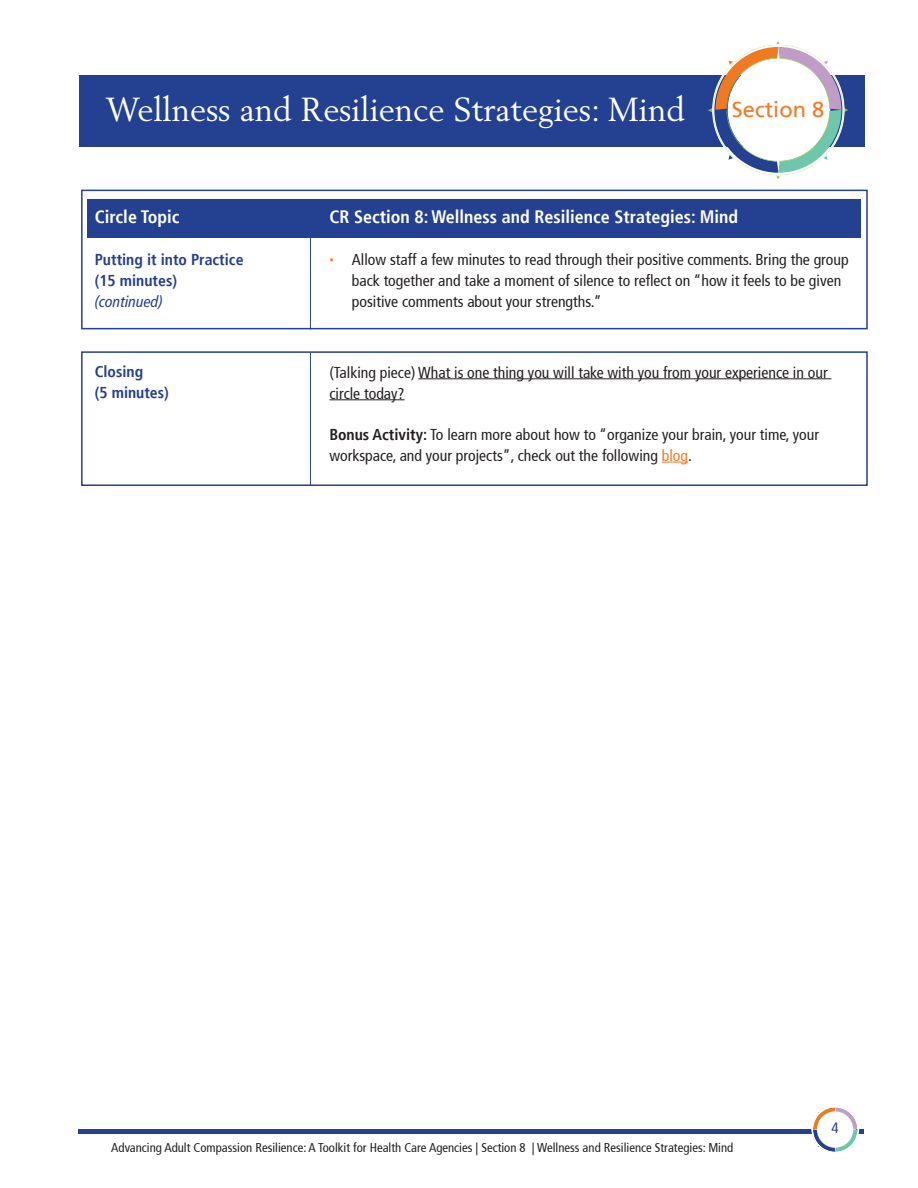
<style>
.page{position:relative;width:918px;height:1188px;background:#fff}
.page>*{position:absolute;margin:0;border:0;box-sizing:border-box;transform-origin:0 0}
.t1{font:33px "Berling";color:#fff}
.t2{font:21.9px "Frutiger";color:#f07a22}
.t3{font:700 condensed 18px "Frutiger";color:#fff}
.t4{font:condensed 15.75px/20.7px "Frutiger";color:#231f20}
.t5{font:700 condensed 15.75px "Frutiger";color:#253f8e}
.t6{font:italic condensed 15.75px "Frutiger LT Pro";color:#253f8e}
.t7{font:condensed 15px "Frutiger";color:#234190}
.t8{font:condensed 12.75px "Frutiger";color:#231f20}
.s1{font-family:"Maurea Jci Lf ML";font-weight:500;font-stretch:normal;color:#f07a22}
.s2{font-weight:700}
.s3{color:#f07a22}
</style>
<div class="page">
<div style="left:88px;top:199px;width:773px;height:39px;background:#234190"></div>
<hr style="left:79px;top:1130px;width:785px;height:4px;background:#234190">
<div style="left:79px;top:75px;width:786px;height:72px;background:#234190"></div>
<svg style="left:708px;top:41px;width:140px;height:138px"></svg>
<svg style="left:810px;top:1107px;width:50px;height:45px"></svg>
<div style="left:81px;top:190px;width:787px;height:139px;border:2px solid #234190"></div>
<hr style="left:310px;top:204px;width:1px;height:125px;background:#234190">
<div style="left:81px;top:351px;width:787px;height:135px;border:2px solid #234190"></div>
<hr style="left:310px;top:353px;width:1px;height:133px;background:#234190">
<hr style="left:418px;top:378px;width:413px;height:1px;background:#231f20">
<hr style="left:329px;top:399px;width:76px;height:1px;background:#231f20">
<svg style="left:662px;top:462px;width:26px;height:1px"></svg>
<p class="t1" style="left:106px;top:90px;width:580px">Wellness and Resilience Strategies: Mind</p>
<p class="t2" style="left:732px;top:99px;width:94px">Section 8</p>
<p class="t3" style="left:95px;top:209px;width:86px">Circle Topic</p>
<p class="t5" style="left:95px;top:253px;width:150px">Putting it into Practice</p>
<p class="t5" style="left:95px;top:274px;width:84px">(15 minutes)</p>
<p class="t6" style="left:95px;top:292px;width:69px">(continued)</p>
<p class="t5" style="left:95px;top:365px;width:50px">Closing</p>
<p class="t5" style="left:95px;top:386px;width:76px">(5 minutes)</p>
<p class="t3" style="left:329px;top:209px;width:410px">CR Section 8: Wellness and Resilience Strategies: Mind</p>
<p class="t4" style="left:352px;top:251px;width:498px;text-indent:-22px"><span class="s1">•</span> Allow staff a few minutes to read through their positive comments. Bring the group back together and take a moment of silence to reflect on “how it feels to be given positive comments about your strengths.”</p>
<p class="t4" style="left:329px;top:363px;width:500px">(Talking piece) What is one thing you will take with you from your experience in our circle today?</p>
<p class="t4" style="left:329px;top:425px;width:491px"><span class="s2">Bonus Activity:</span> To learn more about how to “organize your brain, your time, your workspace, and your projects”, check out the following <span class="s3">blog</span>.</p>
<p class="t7" style="left:832px;top:1122px;width:9px">4</p>
<p class="t8" style="left:111px;top:1142px;width:624px">Advancing Adult Compassion Resilience: A Toolkit for Health Care Agencies | Section 8 | Wellness and Resilience Strategies: Mind</p>
</div>
